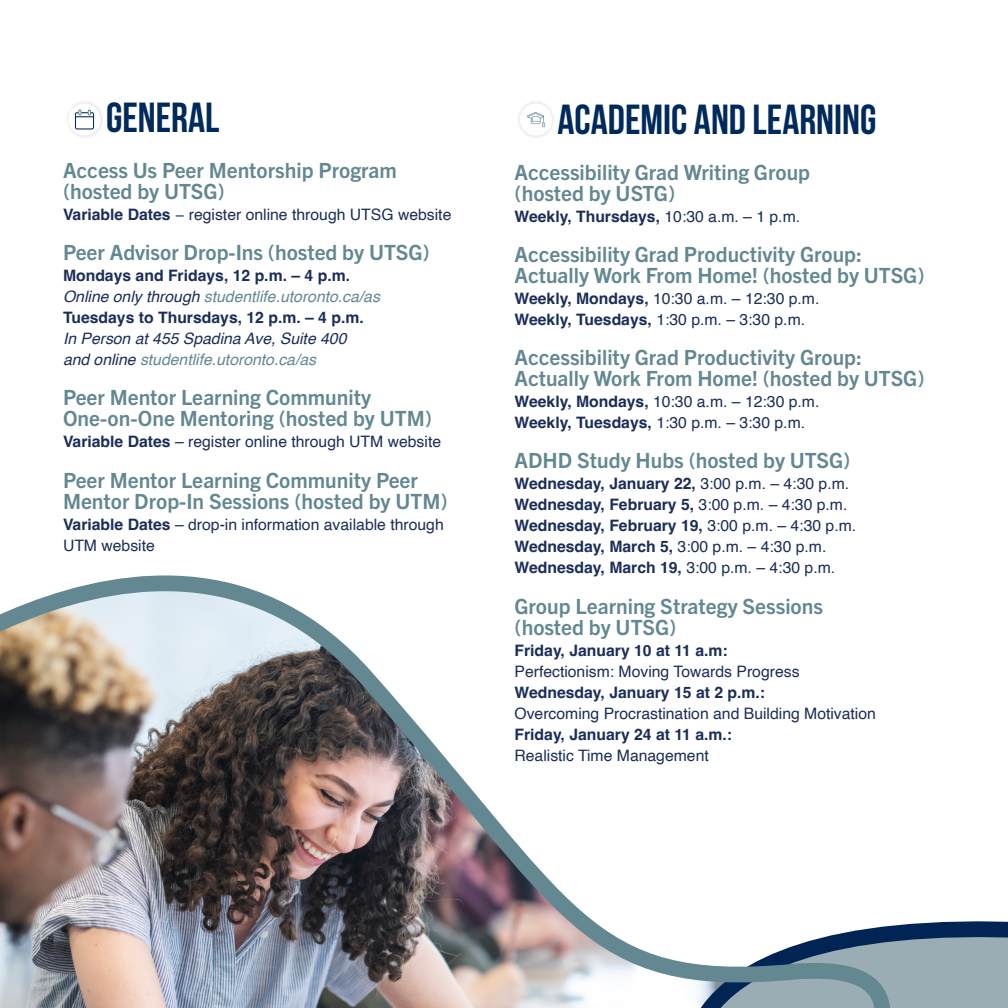
<style>
.page{position:relative;width:1008px;height:1008px;background:#fff}
.page>*{position:absolute;margin:0;border:0;box-sizing:border-box;transform-origin:0 0}
.t1{font:700 42px "Bebas Neue";color:#002a5c}
.t2{font:700 21px/21px "Trade Gothic Next LT Pro";color:#638891}
.t3{font:15.75px/21px "Helvetica";color:#1b2e5a}
.t4{font:700 15.75px/21px "Helvetica";color:#1b2e5a}
.t5{font:italic 15.75px/21px "Helvetica";color:#1b2e5a}
.s1{font-weight:700}
.s2{font-family:"Trade Gothic Next LT Pro";font-weight:800}
.s3{font-weight:400;font-style:italic}
.s4{font-weight:400;font-style:italic;color:#638891}
.s5{color:#638891}
.s6{font-weight:400}
</style>
<div class="page">
<img style="left:0;top:575px;width:1008px;height:433px">
<svg style="left:75px;top:110px;width:19px;height:20px"></svg>
<svg style="left:527px;top:112px;width:18px;height:15px"></svg>
<h1 class="t1" style="left:106px;top:95px;width:115px">GENERAL</h1>
<h2 class="t2" style="left:63px;top:158px;width:335px">Access Us Peer Mentorship Program (hosted by UTSG)</h2>
<p class="t3" style="left:63px;top:204px;width:390px"><span class="s1">Variable Dates</span> <span class="s2">−</span> register online through UTSG website</p>
<h2 class="t2" style="left:63px;top:240px;width:368px">Peer Advisor Drop-Ins (hosted by UTSG)</h2>
<p class="t4" style="left:63px;top:267px;width:318px">Mondays and Fridays, 12 p.m. – 4 p.m.<br><span class="s3">Online only through</span> <span class="s4">studentlife.utoronto.ca/as<br></span>Tuesdays to Thursdays, 12 p.m. – 4 p.m.</p>
<p class="t5" style="left:63px;top:328px;width:285px">In Person at 455 Spadina Ave, Suite 400 and online <span class="s5">studentlife.utoronto.ca/as</span></p>
<h2 class="t2" style="left:63px;top:386px;width:371px">Peer Mentor Learning Community<br>One-on-One Mentoring (hosted by UTM)</h2>
<p class="t3" style="left:63px;top:432px;width:380px"><span class="s1">Variable Dates</span> – register online through UTM website</p>
<h2 class="t2" style="left:63px;top:468px;width:386px">Peer Mentor Learning Community Peer<br>Mentor Drop-In Sessions (hosted by UTM)</h2>
<p class="t3" style="left:63px;top:514px;width:382px"><span class="s1">Variable Dates</span> – drop-in information available through<br>UTM website</p>
<h1 class="t1" style="left:558px;top:97px;width:320px">ACADEMIC AND LEARNING</h1>
<h2 class="t2" style="left:514px;top:160px;width:297px">Accessibility Grad Writing Group (hosted by USTG)</h2>
<p class="t4" style="left:514px;top:207px;width:287px">Weekly, Thursdays, <span class="s6">10:30 a.m. – 1 p.m.</span></p>
<h2 class="t2" style="left:514px;top:242px;width:412px">Accessibility Grad Productivity Group:<br>Actually Work From Home! (hosted by UTSG)</h2>
<p class="t3" style="left:514px;top:288px;width:306px"><span class="s1">Weekly, Mondays,</span> 10:30 a.m. – 12:30 p.m.<br><span class="s1">Weekly, Tuesdays,</span> 1:30 p.m. – 3:30 p.m.</p>
<h2 class="t2" style="left:514px;top:345px;width:412px">Accessibility Grad Productivity Group:<br>Actually Work From Home! (hosted by UTSG)</h2>
<p class="t3" style="left:514px;top:392px;width:306px"><span class="s1">Weekly, Mondays,</span> 10:30 a.m. – 12:30 p.m.<br><span class="s1">Weekly, Tuesdays,</span> 1:30 p.m. – 3:30 p.m.</p>
<h2 class="t2" style="left:514px;top:449px;width:338px">ADHD Study Hubs (hosted by UTSG)</h2>
<p class="t4" style="left:514px;top:475px;width:343px">Wednesday, January 22, <span class="s6">3:00 p.m. – 4:30 p.m.<br></span>Wednesday, February 5, <span class="s6">3:00 p.m. – 4:30 p.m.<br></span>Wednesday, February 19, <span class="s6">3:00 p.m. – 4:30 p.m.<br></span>Wednesday, March 5, <span class="s6">3:00 p.m. – 4:30 p.m.<br></span>Wednesday, March 19, <span class="s6">3:00 p.m. – 4:30 p.m.</span></p>
<h2 class="t2" style="left:514px;top:594px;width:310px">Group Learning Strategy Sessions (hosted by UTSG)</h2>
<p class="t4" style="left:514px;top:641px;width:215px">Friday, January 10 at 11 a.m:</p>
<p class="t3" style="left:514px;top:661px;width:363px">Perfectionism: Moving Towards Progress<br><span class="s1">Wednesday, January 15 at 2 p.m.:<br></span>Overcoming Procrastination and Building Motivation</p>
<p class="t4" style="left:514px;top:725px;width:219px">Friday, January 24 at 11 a.m.:</p>
<p class="t3" style="left:514px;top:745px;width:196px">Realistic Time Management</p>
</div>
